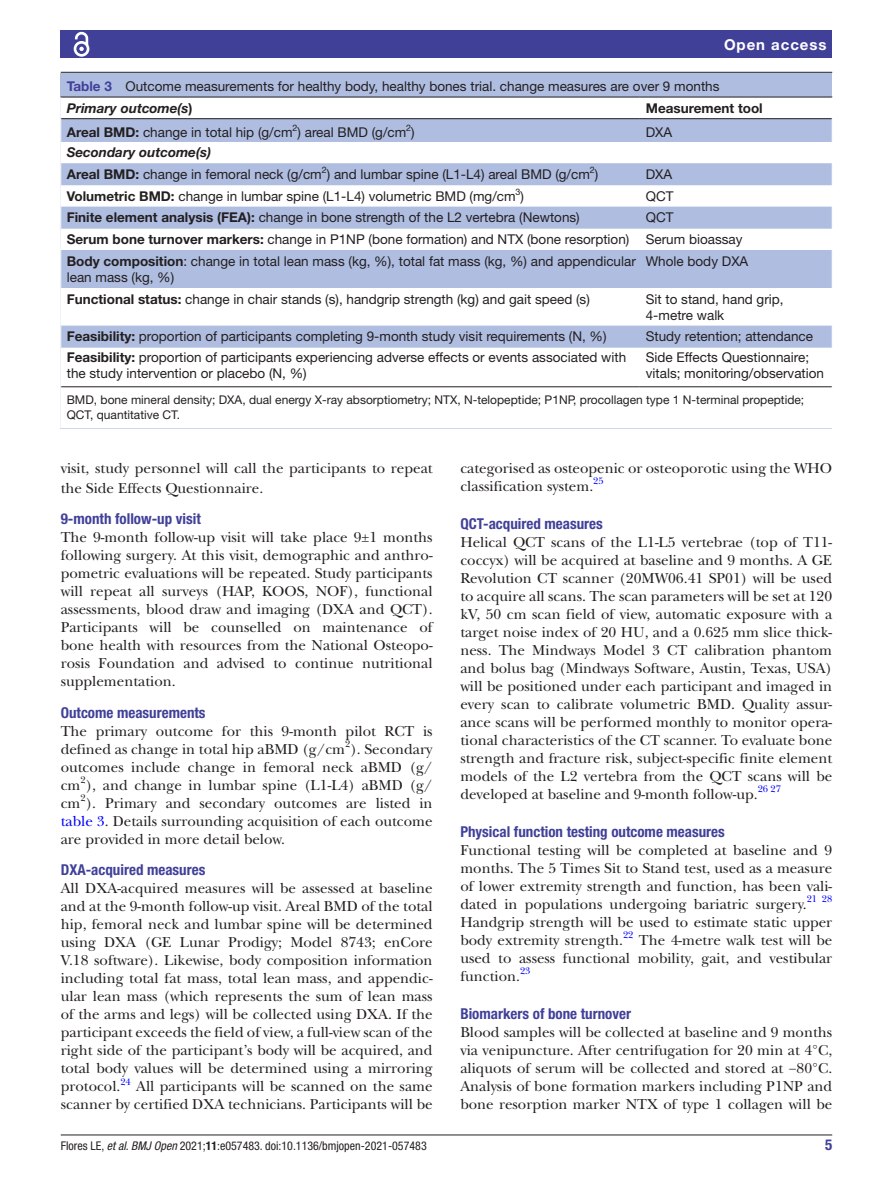
<style>
.page{position:relative;width:893px;height:1191px;background:#fff}
.page>*{position:absolute;margin:0;border:0;box-sizing:border-box;transform-origin:0 0}
.t1{font:15px/18px "New Baskerville";color:#231f20}
.t2{font:700 condensed 15px "Helvetica Neue LT Std";color:#414099}
.t3{font:700 15px "Helvetica Neue LT Std";letter-spacing:.065em;color:#fff}
.t4{font:13.5px/21.6px "Helvetica Neue LT Std";color:#231f20}
.t5{font:700 13.5px "Helvetica Neue LT Std";color:#231f20}
.t6{font:12px/15px "Helvetica Neue LT Std";color:#231f20}
.t7{font:condensed 12px "Helvetica Neue LT Std";color:#231f20}
.t8{font:9.9px "New Baskerville";color:#00f}
.t9{font:9.9px "New Baskerville";color:#231f20}
.t10{font:9px "Helvetica Neue LT Std";color:#231f20}
.s1{font-weight:700;color:#414099}
.s2{font-weight:700;font-style:italic}
.s3{font-weight:700}
.s4{font-size:13.5px}
.s5{color:#00f}
.s6{font-style:italic}
</style>
<div class="page">
<hr style="left:61px;top:1134px;width:771px;height:1px;background:#231f20">
<div style="left:61px;top:31px;width:771px;height:27px;background:#414099"></div>
<svg style="left:73px;top:31px;width:17px;height:26px"></svg>
<div style="left:61px;top:73px;width:771px;height:355px;background:#afbde1"></div>
<hr style="left:61px;top:72px;width:771px;height:1px;background:#231f20">
<div style="left:61px;top:98px;width:771px;height:330px;background:#fff"></div>
<svg style="left:61px;top:119px;width:771px;height:228px"></svg>
<hr style="left:61px;top:97px;width:579px;height:1px;background:#231f20">
<hr style="left:61px;top:118px;width:579px;height:1px;background:#231f20">
<hr style="left:640px;top:97px;width:192px;height:1px;background:#231f20">
<hr style="left:640px;top:118px;width:192px;height:1px;background:#231f20">
<hr style="left:640px;top:386px;width:192px;height:1px;background:#231f20">
<hr style="left:61px;top:386px;width:579px;height:1px;background:#231f20">
<svg style="left:60px;top:97px;width:1px;height:153px"></svg>
<svg style="left:60px;top:326px;width:1px;height:21px"></svg>
<hr style="left:67px;top:418px;width:765px;height:2px;background:#fff">
<p class="t3" style="left:724px;top:35px;width:104px">Open access</p>
<p class="t4" style="left:67px;top:75px;width:654px;line-height:22px"><span class="s1">Table 3</span> Outcome measurements for healthy body, healthy bones trial. change measures are over 9 months<br><span class="s2">Primary outcome(s</span><span class="s3">)</span></p>
<p class="t5" style="left:646px;top:99px;width:118px">Measurement tool</p>
<p class="t4" style="left:67px;top:122px;width:350px"><span class="s3">Areal BMD:</span> change in total hip (g/cm<sup>2</sup>) areal BMD (g/cm<sup>2</sup>)</p>
<p class="t4" style="left:646px;top:122px;width:28px">DXA</p>
<p class="t4" style="left:67px;top:142px;width:533px"><span class="s2">Secondary outcome(s)<br></span><span class="s3">Areal BMD:</span> change in femoral neck (g/cm<sup>2</sup>) and lumbar spine (L1-L4) areal BMD (g/cm<sup>2</sup>)</p>
<p class="t4" style="left:646px;top:163px;width:28px">DXA</p>
<p class="t4" style="left:67px;top:185px;width:450px"><span class="s3">Volumetric BMD:</span> change in lumbar spine (L1-L4) volumetric BMD (mg/cm</p>
<p class="t10" style="left:516px;top:186px;width:10px">3<span class="s4">)</span></p>
<p class="t4" style="left:646px;top:185px;width:29px">QCT</p>
<p class="t4" style="left:67px;top:207px;width:514px"><span class="s3">Finite element analysis (FEA):</span> change in bone strength of the L2 vertebra (Newtons)</p>
<p class="t4" style="left:67px;top:207px;width:677px;text-indent:579px">QCT<br><span class="s3">Serum bone turnover markers:</span> change in P1NP (bone formation) and NTX (bone resorption) Serum bioassay<br><span class="s3">Body composition</span>: change in total lean mass (kg, %), total fat mass (kg, %) and appendicular</p>
<p class="t4" style="left:67px;top:266px;width:109px">lean mass (kg, %)</p>
<p class="t4" style="left:646px;top:250px;width:104px">Whole body DXA</p>
<p class="t4" style="left:67px;top:288px;width:525px"><span class="s3">Functional status:</span> change in chair stands (s), handgrip strength (kg) and gait speed (s)</p>
<p class="t4" style="left:646px;top:290px;width:139px;line-height:16.2px">Sit to stand, hand grip,<br>4-metre walk</p>
<p class="t4" style="left:67px;top:326px;width:541px"><span class="s3">Feasibility:</span> proportion of participants completing 9-month study visit requirements (N, %)</p>
<p class="t4" style="left:646px;top:326px;width:169px">Study retention; attendance</p>
<p class="t4" style="left:67px;top:348px;width:561px;line-height:16.2px"><span class="s3">Feasibility:</span> proportion of participants experiencing adverse effects or events associated with the study intervention or placebo (N, %)</p>
<p class="t4" style="left:646px;top:348px;width:180px;line-height:16.2px">Side Effects Questionnaire; vitals; monitoring/observation</p>
<p class="t6" style="left:67px;top:392px;width:739px">BMD, bone mineral density; DXA, dual energy X-ray absorptiometry; NTX, N-telopeptide; P1NP, procollagen type 1 N-terminal propeptide;<br>QCT, quantitative CT.</p>
<p class="t1" style="left:61px;top:458px;width:373px;line-height:20px">visit, study personnel will call the participants to repeat the Side Effects Questionnaire.</p>
<p class="t2" style="left:61px;top:510px;width:142px">9-month follow-up visit</p>
<p class="t1" style="left:61px;top:528px;width:373px;text-align:justify">The 9-month follow-up visit will take place 9±1 months following surgery. At this visit, demographic and anthro&shy;pometric evaluations will be repeated. Study participants will repeat all surveys (HAP, KOOS, NOF), functional assessments, blood draw and imaging (DXA and QCT).<br>Participants will be counselled on maintenance of bone health with resources from the National Osteopo&shy;rosis Foundation and advised to continue nutritional supplementation.</p>
<p class="t2" style="left:61px;top:703px;width:146px">Outcome measurements</p>
<p class="t1" style="left:61px;top:722px;width:373px">The primary outcome for this 9-month pilot RCT is defined as change in total hip aBMD (g/cm ). Secondary</p>
<p class="t9" style="left:345px;top:738px;width:7px">2</p>
<p class="t1" style="left:61px;top:758px;width:373px">outcomes include change in femoral neck aBMD (g/ cm ), and change in lumbar spine (L1-L4) aBMD (g/</p>
<p class="t9" style="left:81px;top:774px;width:7px">2</p>
<p class="t1" style="left:61px;top:794px;width:373px">cm ). Primary and secondary outcomes are listed in</p>
<p class="t9" style="left:81px;top:792px;width:7px">2</p>
<p class="t1" style="left:61px;top:812px;width:373px"><span class="s5">table 3</span>. Details surrounding acquisition of each outcome are provided in more detail below.</p>
<p class="t2" style="left:61px;top:861px;width:146px">DXA-acquired measures</p>
<p class="t1" style="left:61px;top:879px;width:373px;text-align:justify">All DXA-acquired measures will be assessed at baseline and at the 9-month follow-up visit. Areal BMD of the total hip, femoral neck and lumbar spine will be determined using DXA (GE Lunar Prodigy; Model 8743; enCore V.18 software). Likewise, body composition information including total fat mass, total lean mass, and appendic&shy;ular lean mass (which represents the sum of lean mass of the arms and legs) will be collected using DXA. If the participant exceeds the field of view, a full-view scan of the right side of the participant’s body will be acquired, and total body values will be determined using a mirroring protocol.</p>
<p class="t8" style="left:120px;top:1075px;width:12px">24</p>
<p class="t1" style="left:61px;top:1077px;width:373px;text-align:right">All participants will be scanned on the same<br>scanner by certified DXA technicians. Participants will be</p>
<p class="t1" style="left:460px;top:459px;width:373px">categorised as osteopenic or osteoporotic using the WHO classification system.</p>
<p class="t8" style="left:593px;top:475px;width:12px">25</p>
<p class="t2" style="left:460px;top:514px;width:144px">QCT-acquired measures</p>
<p class="t1" style="left:460px;top:533px;width:373px;text-align:justify">Helical QCT scans of the L1-L5 vertebrae (top of T11- coccyx) will be acquired at baseline and 9 months. A GE Revolution CT scanner (20MW06.41 SP01) will be used to acquire all scans. The scan parameters will be set at 120 kV, 50 cm scan field of view, automatic exposure with a target noise index of 20 HU, and a 0.625 mm slice thick&shy;ness. The Mindways Model 3 CT calibration phantom and bolus bag (Mindways Software, Austin, Texas, USA) will be positioned under each participant and imaged in every scan to calibrate volumetric BMD. Quality assur&shy;ance scans will be performed monthly to monitor opera&shy;tional characteristics of the CT scanner. To evaluate bone strength and fracture risk, subject-specific finite element models of the L2 vertebra from the QCT scans will be developed at baseline and 9-month follow-up.</p>
<p class="t8" style="left:758px;top:783px;width:25px">26 27</p>
<p class="t2" style="left:460px;top:822px;width:266px">Physical function testing outcome measures</p>
<p class="t1" style="left:460px;top:841px;width:373px;text-align:justify">Functional testing will be completed at baseline and 9 months. The 5 Times Sit to Stand test, used as a measure of lower extremity strength and function, has been vali&shy;dated in populations undergoing bariatric surgery.</p>
<p class="t8" style="left:807px;top:893px;width:27px">21 28</p>
<p class="t1" style="left:460px;top:913px;width:373px">Handgrip strength will be used to estimate static upper body extremity strength.</p>
<p class="t8" style="left:623px;top:929px;width:12px">22</p>
<p class="t1" style="left:460px;top:931px;width:373px;text-align:justify;text-indent:179px">The 4-metre walk test will be used to assess functional mobility, gait, and vestibular function.</p>
<p class="t8" style="left:520px;top:965px;width:12px">23</p>
<p class="t2" style="left:460px;top:1005px;width:172px">Biomarkers of bone turnover</p>
<p class="t1" style="left:460px;top:1023px;width:373px;text-align:justify">Blood samples will be collected at baseline and 9 months via venipuncture. After centrifugation for 20 min at 4°C, aliquots of serum will be collected and stored at −80°C.<br>Analysis of bone formation markers including P1NP and bone resorption marker NTX of type 1 collagen will be</p>
<p class="t7" style="left:61px;top:1138px;width:368px">Flores LE, <span class="s6">et al</span>. <span class="s6">BMJ Open</span> 2021;<span class="s3">11</span>:e057483. doi:10.1136/bmjopen-2021-057483</p>
<p class="t2" style="left:825px;top:1135px;width:9px">5</p>
</div>
